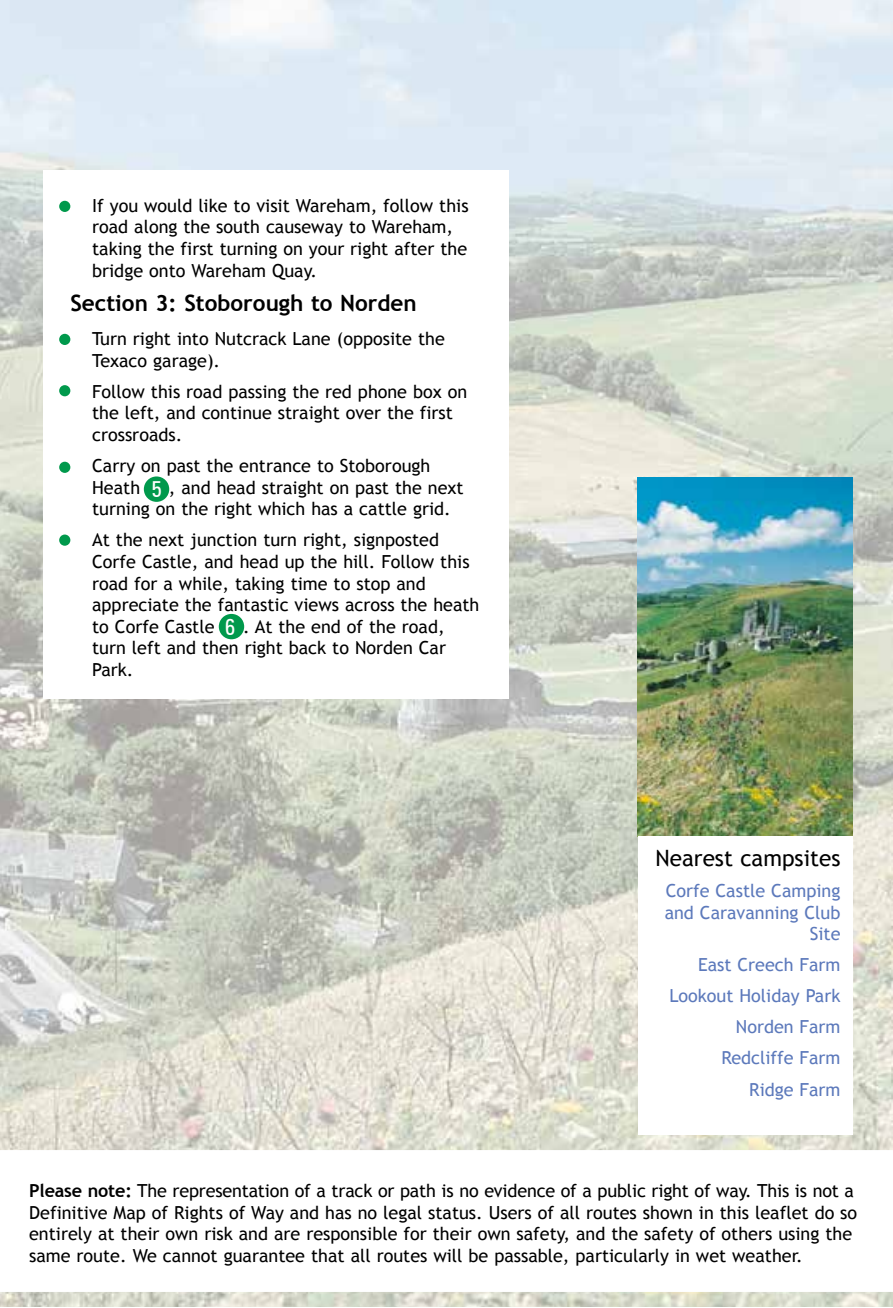
<style>
.page{position:relative;width:893px;height:1308px;background:#fff}
.page>*{position:absolute;margin:0;border:0;box-sizing:border-box;transform-origin:0 0}
.t1{font:700 22.5px "Trebuchet MS";color:#000}
.t2{font:22.5px "Trebuchet MS";color:#000}
.t3{font:condensed 22.5px "Zurich BT";color:#fff}
.t4{font:18px/21.6px "Trebuchet MS";color:#000}
.t5{font:18px/31.1px "Trebuchet MS";color:#5c79bb;text-align:right}
.s1{font-weight:700}
</style>
<div class="page">
<img style="left:0;top:0;width:893px;height:1306px">
<div style="left:43px;top:170px;width:466px;height:528px;background:#fff"></div>
<div style="left:59px;top:201px;width:11px;height:11px;background:#00994c;border-radius:50%"></div>
<div style="left:59px;top:334px;width:11px;height:11px;background:#00994c;border-radius:50%"></div>
<div style="left:59px;top:385px;width:11px;height:11px;background:#00994c;border-radius:50%"></div>
<div style="left:59px;top:534px;width:11px;height:12px;background:#00994c;border-radius:50%"></div>
<img style="left:638px;top:477px;width:214px;height:359px">
<div style="left:638px;top:836px;width:214px;height:299px;background:#fff"></div>
<div style="left:144px;top:476px;width:25px;height:26px;background:#00994c;border-radius:50%"></div>
<div style="left:219px;top:614px;width:25px;height:25px;background:#00994c;border-radius:50%"></div>
<div style="left:59px;top:462px;width:11px;height:11px;background:#00994c;border-radius:50%"></div>
<div style="left:1px;top:1151px;width:891px;height:139px;background:#fff"></div>
<p class="t4" style="left:92px;top:195px;width:378px">If you would like to visit Wareham, follow this road along the south causeway to Wareham, taking the first turning on your right after the bridge onto Wareham Quay.</p>
<p class="t1" style="left:70px;top:288px;width:348px">Section 3: Stoborough to Norden</p>
<p class="t4" style="left:92px;top:328px;width:354px">Turn right into Nutcrack Lane (opposite the<br>Texaco garage).</p>
<p class="t4" style="left:92px;top:381px;width:377px">Follow this road passing the red phone box on the left, and continue straight over the first crossroads.</p>
<p class="t4" style="left:92px;top:455px;width:373px">Carry on past the entrance to Stoborough<br>Heath (5), and head straight on past the next turning on the right which has a cattle grid.</p>
<p class="t4" style="left:92px;top:529px;width:389px">At the next junction turn right, signposted Corfe Castle, and head up the hill. Follow this road for a while, taking time to stop and appreciate the fantastic views across the heath to Corfe Castle (6). At the end of the road, turn left and then right back to Norden Car Park.</p>
<p class="t3" style="left:151px;top:476px;width:12px">5</p>
<p class="t3" style="left:225px;top:613px;width:12px">6</p>
<p class="t2" style="left:655px;top:844px;width:186px">Nearest campsites</p>
<p class="t5" style="left:665px;top:880px;width:177px;line-height:21.6px">Corfe Castle Camping and Caravanning Club<br>Site</p>
<p class="t5" style="left:669px;top:949px;width:173px">East Creech Farm<br>Lookout Holiday Park<br>Norden Farm<br>Redcliffe Farm<br>Ridge Farm</p>
<p class="t4" style="left:29px;top:1180px;width:830px"><span class="s1">Please note:</span> The representation of a track or path is no evidence of a public right of way. This is not a Definitive Map of Rights of Way and has no legal status. Users of all routes shown in this leaflet do so entirely at their own risk and are responsible for their own safety, and the safety of others using the same route. We cannot guarantee that all routes will be passable, particularly in wet weather.</p>
</div>
